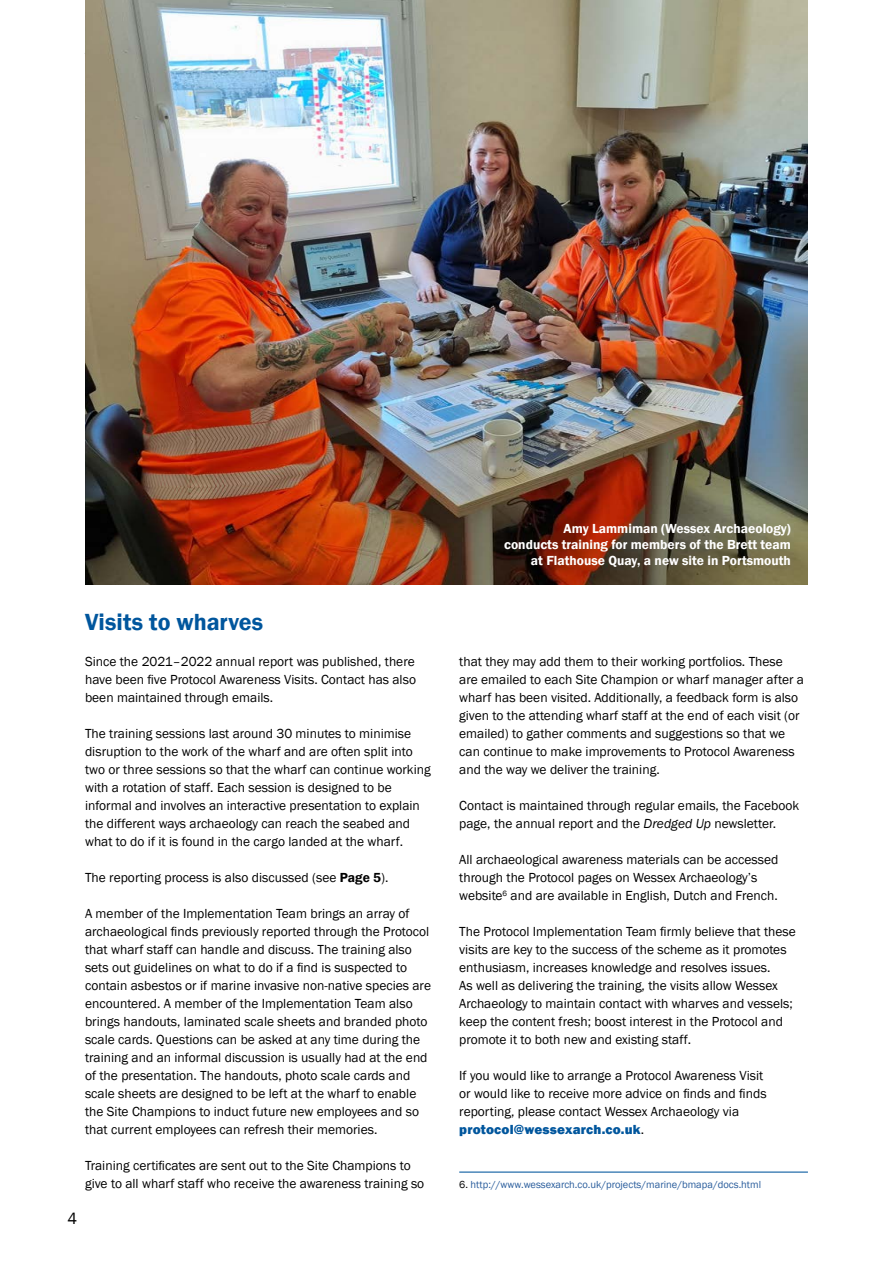
<style>
.page{position:relative;width:893px;height:1263px;background:#fff}
.page>*{position:absolute;margin:0;border:0;box-sizing:border-box;transform-origin:0 0}
.t1{font:600 24px "Franklin Gothic";letter-spacing:.005em;color:#00569d}
.t2{font:16.5px "Franklin Gothic";color:#000}
.t3{font:13.5px/18px "Franklin Gothic";color:#000}
.t4{font:600 13.5px/16.2px "Franklin Gothic";color:#fff;text-align:right}
.t5{font:10.5px "Franklin Gothic";color:#275b9b}
.s1{font-weight:600}
.s2{font-style:italic}
.s3{font-weight:800;color:#00569d}
.s4{color:#000}
</style>
<div class="page">
<img style="left:85px;top:0;width:723px;height:584px">
<hr style="left:459px;top:1171px;width:349px;height:1px;background:#00569d">
<h1 class="t1" style="left:85px;top:607px;width:180px">Visits to wharves</h1>
<p class="t3" style="left:85px;top:653px;width:332px;text-align:justify">Since the 2021–2022 annual report was published, there have been five Protocol Awareness Visits. Contact has also been maintained through emails.</p>
<p class="t3" style="left:85px;top:725px;width:347px">The training sessions last around 30 minutes to minimise disruption to the work of the wharf and are often split into two or three sessions so that the wharf can continue working with a rotation of staff. Each session is designed to be informal and involves an interactive presentation to explain the different ways archaeology can reach the seabed and what to do if it is found in the cargo landed at the wharf.</p>
<p class="t3" style="left:85px;top:869px;width:305px">The reporting process is also discussed (see <span class="s1">Page 5</span>).</p>
<p class="t3" style="left:85px;top:905px;width:348px">A member of the Implementation Team brings an array of archaeological finds previously reported through the Protocol that wharf staff can handle and discuss. The training also sets out guidelines on what to do if a find is suspected to contain asbestos or if marine invasive non-native species are encountered. A member of the Implementation Team also brings handouts, laminated scale sheets and branded photo scale cards. Questions can be asked at any time during the training and an informal discussion is usually had at the end of the presentation. The handouts, photo scale cards and scale sheets are designed to be left at the wharf to enable the Site Champions to induct future new employees and so that current employees can refresh their memories.</p>
<p class="t3" style="left:85px;top:1157px;width:341px">Training certificates are sent out to the Site Champions to give to all wharf staff who receive the awareness training so</p>
<p class="t2" style="left:67px;top:1208px;width:11px">4</p>
<p class="t4" style="left:504px;top:520px;width:288px">Amy Lammiman (Wessex Archaeology)<br>conducts training for members of the Brett team at Flathouse Quay, a new site in Portsmouth</p>
<p class="t3" style="left:459px;top:653px;width:346px">that they may add them to their working portfolios. These are emailed to each Site Champion or wharf manager after a wharf has been visited. Additionally, a feedback form is also given to the attending wharf staff at the end of each visit (or emailed) to gather comments and suggestions so that we can continue to make improvements to Protocol Awareness and the way we deliver the training.</p>
<p class="t3" style="left:459px;top:797px;width:341px">Contact is maintained through regular emails, the Facebook page, the annual report and the <span class="s2">Dredged Up</span> newsletter.</p>
<p class="t3" style="left:459px;top:851px;width:321px">All archaeological awareness materials can be accessed through the Protocol pages on Wessex Archaeology’s website<sup>6</sup> and are available in English, Dutch and French.</p>
<p class="t3" style="left:459px;top:923px;width:338px">The Protocol Implementation Team firmly believe that these visits are key to the success of the scheme as it promotes enthusiasm, increases knowledge and resolves issues.<br>As well as delivering the training, the visits allow Wessex Archaeology to maintain contact with wharves and vessels; keep the content fresh; boost interest in the Protocol and promote it to both new and existing staff.</p>
<p class="t3" style="left:459px;top:1067px;width:309px">If you would like to arrange a Protocol Awareness Visit or would like to receive more advice on finds and finds reporting, please contact Wessex Archaeology via <span class="s3">protocol@wessexarch.co.uk</span>.</p>
<p class="t5" style="left:459px;top:1177px;width:303px"><span class="s4">6.</span> http://www.wessexarch.co.uk/projects/marine/bmapa/docs.html</p>
</div>
